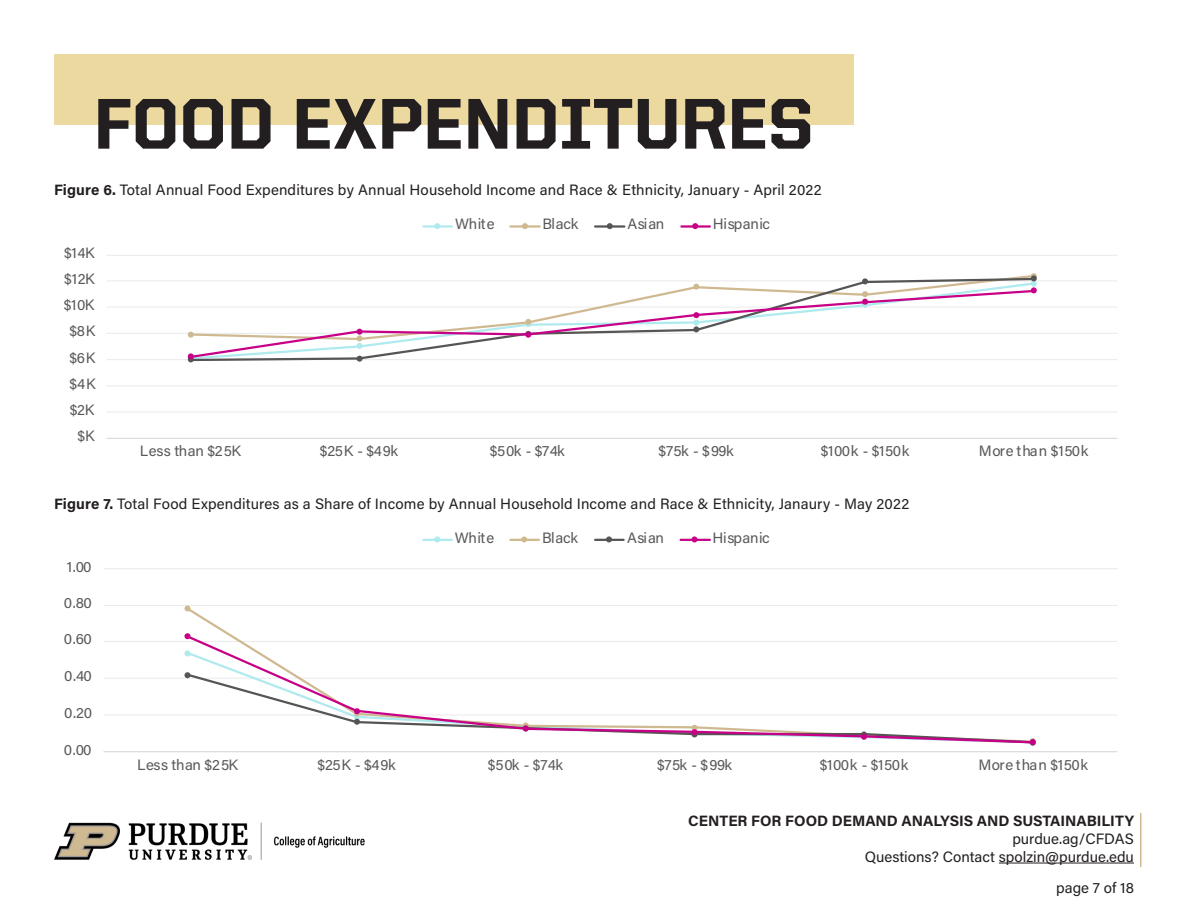
<style>
.page{position:relative;width:1188px;height:918px;background:#fff}
.page>*{position:absolute;margin:0;border:0;box-sizing:border-box;transform-origin:0 0}
.t1{font:800 72px "United Sans Reg";color:#231f20}
.t2{font:15px/18px "Acumin Pro";letter-spacing:.01em;color:#231f20;text-align:right}
.t3{font:15px "Acumin Pro";letter-spacing:-.01em;color:#595959}
.t4{font:15px "Acumin Pro";letter-spacing:.035em;color:#595959}
.t5{font:700 15px "Acumin Pro";letter-spacing:-.005em;color:#231f20}
.t6{font:15px "Acumin Pro";letter-spacing:-.03em;color:#595959}
.s1{font-weight:700}
</style>
<div class="page">
<hr style="left:999px;top:863px;width:135px;height:1px;background:#231f20">
<hr style="left:1140px;top:813px;width:2px;height:54px;background:#cfb991">
<img style="left:54px;top:822px;width:311px;height:38px">
<hr style="left:106px;top:412px;width:1012px;height:1px;background:#f2f2f2">
<hr style="left:106px;top:385px;width:1012px;height:1px;background:#f1f1f1">
<hr style="left:106px;top:359px;width:1012px;height:1px;background:#ececec">
<hr style="left:106px;top:333px;width:1012px;height:1px;background:#ededed">
<hr style="left:106px;top:307px;width:1012px;height:1px;background:#f2f2f2">
<hr style="left:106px;top:280px;width:1012px;height:1px;background:#f1f1f1">
<hr style="left:106px;top:255px;width:1012px;height:1px;background:#ededed">
<hr style="left:106px;top:438px;width:1012px;height:1px;background:#d9d9d9">
<svg style="left:194px;top:277px;width:837px;height:85px"></svg>
<svg style="left:357px;top:360px;width:6px;height:2px"></svg>
<svg style="left:862px;top:278px;width:6px;height:6px"></svg>
<svg style="left:188px;top:289px;width:847px;height:71px"></svg>
<svg style="left:188px;top:353px;width:6px;height:9px"></svg>
<svg style="left:357px;top:329px;width:6px;height:20px"></svg>
<svg style="left:525px;top:319px;width:6px;height:19px"></svg>
<svg style="left:693px;top:312px;width:6px;height:20px"></svg>
<svg style="left:862px;top:291px;width:6px;height:17px"></svg>
<svg style="left:1031px;top:273px;width:6px;height:20px"></svg>
<hr style="left:423px;top:225px;width:29px;height:3px;background:#afeaee">
<svg style="left:434px;top:223px;width:6px;height:6px"></svg>
<hr style="left:510px;top:225px;width:30px;height:3px;background:#cfb991">
<svg style="left:522px;top:223px;width:6px;height:6px"></svg>
<hr style="left:595px;top:225px;width:29px;height:3px;background:#555">
<svg style="left:607px;top:223px;width:6px;height:6px"></svg>
<hr style="left:681px;top:225px;width:29px;height:3px;background:#c80088">
<svg style="left:692px;top:223px;width:6px;height:6px"></svg>
<hr style="left:104px;top:714px;width:1014px;height:2px;background:#f4f4f4">
<hr style="left:104px;top:678px;width:1014px;height:1px;background:#f0f0f0">
<hr style="left:104px;top:641px;width:1014px;height:1px;background:#ebebeb">
<hr style="left:104px;top:605px;width:1014px;height:1px;background:#ebebeb">
<hr style="left:104px;top:568px;width:1014px;height:1px;background:#eee">
<hr style="left:104px;top:751px;width:1014px;height:1px;background:#d9d9d9">
<svg style="left:184px;top:605px;width:6px;height:6px"></svg>
<svg style="left:185px;top:634px;width:845px;height:110px"></svg>
<svg style="left:184px;top:633px;width:6px;height:6px"></svg>
<svg style="left:354px;top:708px;width:6px;height:17px"></svg>
<svg style="left:523px;top:722px;width:6px;height:9px"></svg>
<svg style="left:692px;top:725px;width:6px;height:12px"></svg>
<svg style="left:861px;top:731px;width:6px;height:9px"></svg>
<svg style="left:1030px;top:738px;width:6px;height:8px"></svg>
<hr style="left:423px;top:539px;width:29px;height:2px;background:#afeaee">
<svg style="left:434px;top:536px;width:6px;height:6px"></svg>
<hr style="left:510px;top:539px;width:29px;height:2px;background:#cfb991">
<svg style="left:521px;top:536px;width:6px;height:6px"></svg>
<hr style="left:595px;top:539px;width:29px;height:2px;background:#555">
<svg style="left:606px;top:536px;width:6px;height:6px"></svg>
<hr style="left:681px;top:539px;width:29px;height:2px;background:#c80088">
<svg style="left:692px;top:536px;width:6px;height:6px"></svg>
<div style="left:54px;top:54px;width:799px;height:71px;background:#ebd99f"></div>
<h1 class="t1" style="left:94px;top:84px;width:721px">FOOD EXPENDITURES</h1>
<p class="t2" style="left:54px;top:180px;width:769px"><span class="s1">Figure 6.</span> Total Annual Food Expenditures by Annual Household Income and Race &amp; Ethnicity, January - April 2022</p>
<p class="t3" style="left:64px;top:242px;width:32px">$14K</p>
<p class="t3" style="left:64px;top:268px;width:32px">$12K</p>
<p class="t3" style="left:64px;top:294px;width:32px">$10K</p>
<p class="t3" style="left:69px;top:321px;width:28px">$8K</p>
<p class="t3" style="left:69px;top:347px;width:28px">$6K</p>
<p class="t3" style="left:70px;top:373px;width:28px">$4K</p>
<p class="t3" style="left:70px;top:399px;width:26px">$2K</p>
<p class="t3" style="left:78px;top:426px;width:19px">$K</p>
<p class="t3" style="left:455px;top:213px;width:41px">White</p>
<p class="t3" style="left:542px;top:213px;width:38px">Black</p>
<p class="t3" style="left:627px;top:213px;width:38px">Asian</p>
<p class="t6" style="left:713px;top:213px;width:59px">Hispanic</p>
<p class="t3" style="left:140px;top:441px;width:103px">Less than $25K</p>
<p class="t3" style="left:320px;top:441px;width:80px">$25K - $49k</p>
<p class="t3" style="left:490px;top:441px;width:77px">$50k - $74k</p>
<p class="t3" style="left:659px;top:441px;width:77px">$75k - $99k</p>
<p class="t4" style="left:821px;top:441px;width:90px">$100k - $150k</p>
<p class="t4" style="left:979px;top:441px;width:111px">More than $150k</p>
<p class="t2" style="left:54px;top:494px;width:857px"><span class="s1">Figure 7.</span> Total Food Expenditures as a Share of Income by Annual Household Income and Race &amp; Ethnicity, Janaury - May 2022</p>
<p class="t3" style="left:67px;top:556px;width:26px">1.00</p>
<p class="t3" style="left:64px;top:592px;width:29px">0.80</p>
<p class="t3" style="left:64px;top:629px;width:29px">0.60</p>
<p class="t3" style="left:64px;top:666px;width:29px">0.40</p>
<p class="t3" style="left:64px;top:702px;width:29px">0.20</p>
<p class="t3" style="left:64px;top:739px;width:29px">0.00</p>
<p class="t3" style="left:455px;top:528px;width:41px">White</p>
<p class="t3" style="left:542px;top:528px;width:38px">Black</p>
<p class="t3" style="left:627px;top:528px;width:38px">Asian</p>
<p class="t6" style="left:713px;top:528px;width:59px">Hispanic</p>
<p class="t3" style="left:137px;top:754px;width:103px">Less than $25K</p>
<p class="t3" style="left:318px;top:754px;width:80px">$25K - $49k</p>
<p class="t3" style="left:488px;top:754px;width:77px">$50k - $74k</p>
<p class="t3" style="left:657px;top:754px;width:77px">$75k - $99k</p>
<p class="t4" style="left:820px;top:754px;width:90px">$100k - $150k</p>
<p class="t4" style="left:978px;top:754px;width:111px">More than $150k</p>
<p class="t5" style="left:688px;top:810px;width:447px">CENTER FOR FOOD DEMAND ANALYSIS AND SUSTAINABILITY</p>
<p class="t2" style="left:865px;top:829px;width:271px">purdue.ag/CFDAS<br>Questions? Contact spolzin@purdue.edu</p>
<p class="t2" style="left:1056px;top:879px;width:79px">page 7 of 18</p>
</div>
